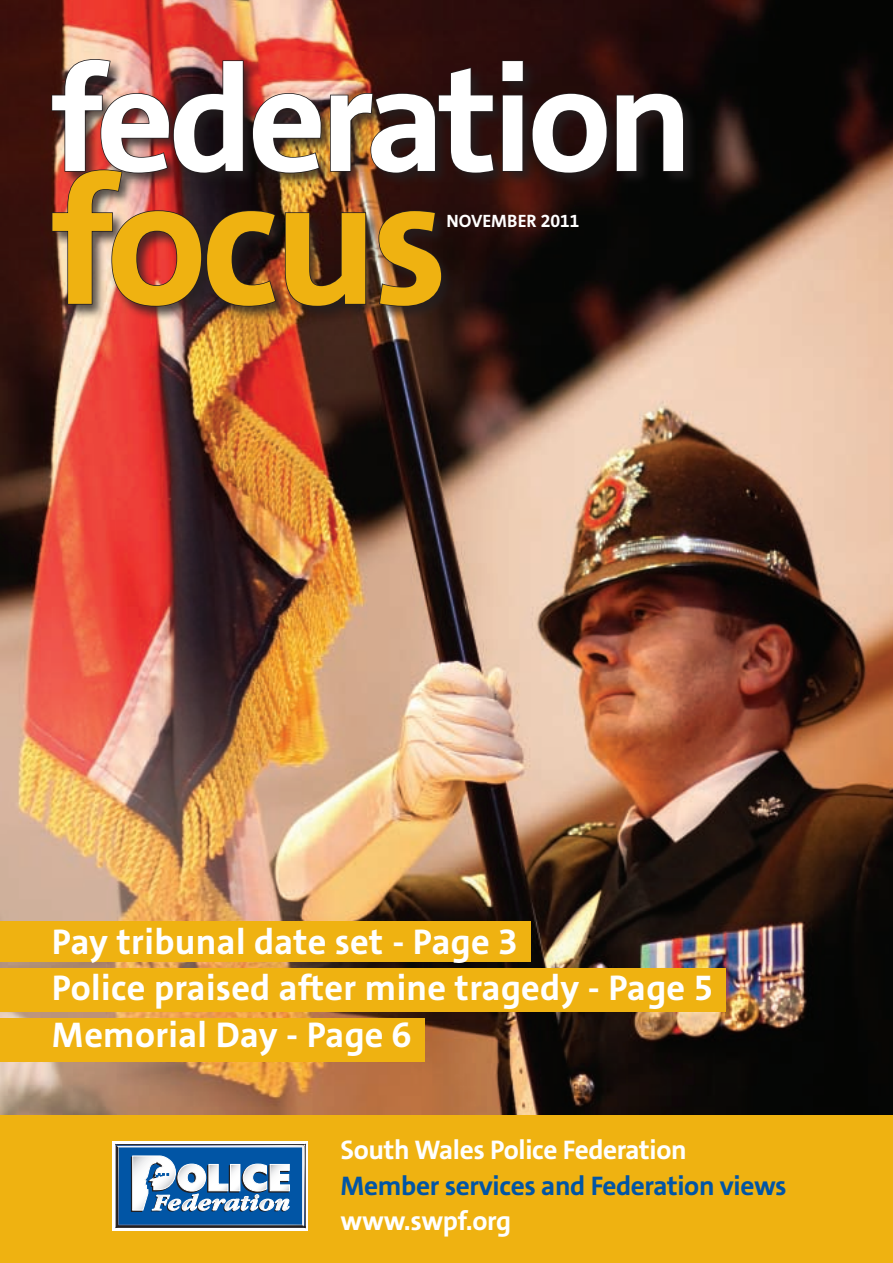
<style>
.page{position:relative;width:893px;height:1263px;background:#fff}
.page>*{position:absolute;margin:0;border:0;box-sizing:border-box;transform-origin:0 0}
.t1{font:700 196.5px "Stinnes Sans";letter-spacing:-.03em;color:#efb211}
.t2{font:700 163.5px "Stinnes Sans";letter-spacing:-.03em;color:#fff}
.t3{font:700 39px/46.8px "Stinnes Sans";letter-spacing:.01em;color:#fff}
.t4{font:700 29.4px "Stinnes Sans";letter-spacing:-.01em;color:#fff}
.t5{font:700 29.4px "Stinnes Sans";letter-spacing:-.01em;color:#0155a5}
.t6{font:700 19.5px "Stinnes Sans";color:#fff}
</style>
<div class="page">
<img style="left:0;top:0;width:893px;height:1115px">
<div style="left:49px;top:57px;width:843px;height:337px;background:#231f20;opacity:.75"></div>
<svg style="left:501px;top:60px;width:23px;height:112px;background:#271615"></svg>
<svg style="left:531px;top:92px;width:77px;height:82px;background:#231313"></svg>
<svg style="left:615px;top:92px;width:70px;height:80px;background:#191212"></svg>
<img style="left:51px;top:58px;width:444px;height:249px">
<div style="left:0;top:1115px;width:893px;height:148px;background:#efb211"></div>
<div style="left:112px;top:1141px;width:196px;height:89px;background:#fff"></div>
<svg style="left:116px;top:1144px;width:190px;height:84px"></svg>
<div style="left:0;top:921px;width:531px;height:41px;background:#efb211"></div>
<div style="left:0;top:969px;width:725px;height:43px;background:#efb211"></div>
<div style="left:0;top:1018px;width:424px;height:43px;background:#efb211"></div>
<h2 class="t2" style="left:51px;top:43px;width:644px">federation</h2>
<h1 class="t1" style="left:51px;top:150px;width:397px">focus</h1>
<p class="t6" style="left:446px;top:212px;width:135px">NOVEMBER 2011</p>
<p class="t3" style="left:52px;top:919px;width:663px">Pay tribunal date set - Page 3<br>Police praised after mine tragedy - Page 5<br>Memorial Day - Page 6</p>
<p class="t4" style="left:340px;top:1136px;width:348px">South Wales Police Federation</p>
<p class="t5" style="left:340px;top:1171px;width:447px">Member services and Federation views</p>
<p class="t4" style="left:340px;top:1207px;width:172px">www.swpf.org</p>
</div>
